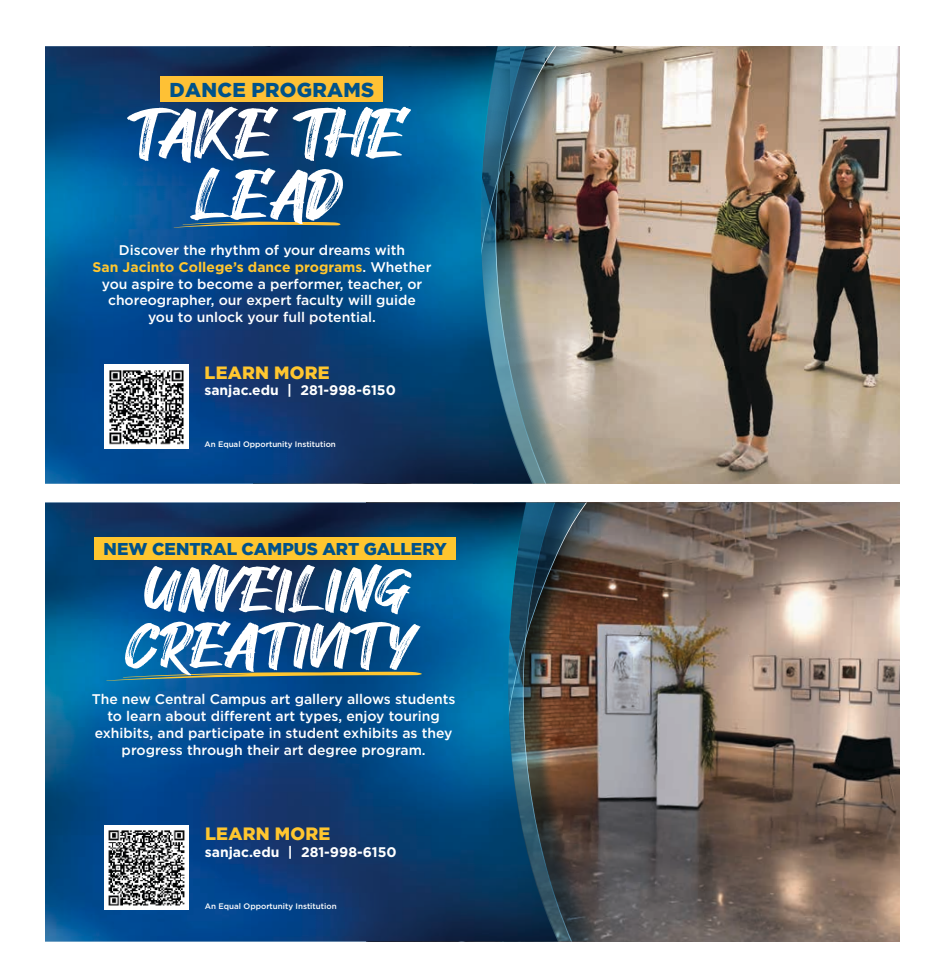
<style>
.page{position:relative;width:945px;height:979px;background:#fff}
.page>*{position:absolute;margin:0;border:0;box-sizing:border-box;transform-origin:0 0}
.t1{font:68.38px/61.2px "Hey August";color:#fff;text-align:center}
.t2{font:62px/55.9px "Hey August";letter-spacing:.02em;color:#fff;text-align:center}
.t3{font:900 20px "Gotham";letter-spacing:.015em;color:#00528a}
.t4{font:900 17.75px "Gotham";letter-spacing:.015em;color:#ffc62f}
.t5{font:900 17.12px "Gotham";color:#00528a}
.t6{font:500 14px/16.8px "Gotham";color:#fff;text-align:center}
.t7{font:700 13.88px "Gotham";color:#fff}
.t8{font:500 8px "Gotham";color:#fff}
.s1{font-weight:700;color:#ffc62f}
</style>
<div class="page">
<img style="left:707px;top:502px;width:193px;height:439px">
<img style="left:570px;top:502px;width:137px;height:439px">
<svg style="left:45px;top:502px;width:525px;height:439px;background:#0c487b"></svg>
<div style="left:94px;top:537px;width:362px;height:23px;background:#ffc62f"></div>
<svg style="left:106px;top:672px;width:316px;height:9px;background:#517876"></svg>
<img style="left:105px;top:826px;width:84px;height:84px">
<img style="left:679px;top:46px;width:221px;height:438px">
<img style="left:542px;top:46px;width:137px;height:438px">
<svg style="left:45px;top:46px;width:497px;height:438px;background:#0f4c80"></svg>
<div style="left:160px;top:76px;width:223px;height:26px;background:#fec135"></div>
<svg style="left:174px;top:222px;width:167px;height:6px"></svg>
<img style="left:105px;top:364px;width:83px;height:84px">
<h3 class="t3" style="left:170px;top:78px;width:206px">DANCE PROGRAMS</h3>
<h1 class="t1" style="left:128px;top:106px;width:280px">TAKE THE<br>LEAD</h1>
<p class="t6" style="left:93px;top:241px;width:340px">Discover the rhythm of your dreams with<br><span class="s1">San Jacinto College’s dance programs</span>. Whether you aspire to become a performer, teacher, or choreographer, our expert faculty will guide<br>you to unlock your full potential.</p>
<p class="t4" style="left:205px;top:362px;width:127px">LEARN MORE</p>
<p class="t7" style="left:204px;top:381px;width:193px">sanjac.edu | 281-998-6150</p>
<p class="t8" style="left:204px;top:439px;width:133px">An Equal Opportunity Institution</p>
<p class="t5" style="left:104px;top:539px;width:345px">NEW CENTRAL CAMPUS ART GALLERY</p>
<h2 class="t2" style="left:125px;top:564px;width:286px">UNVEILING<br>CREATIVITY</h2>
<p class="t6" style="left:92px;top:691px;width:365px">The new Central Campus art gallery allows students to learn about different art types, enjoy touring exhibits, and participate in student exhibits as they progress through their art degree program.</p>
<p class="t4" style="left:205px;top:823px;width:127px">LEARN MORE</p>
<p class="t7" style="left:205px;top:843px;width:193px">sanjac.edu | 281-998-6150</p>
<p class="t8" style="left:205px;top:901px;width:133px">An Equal Opportunity Institution</p>
</div>
